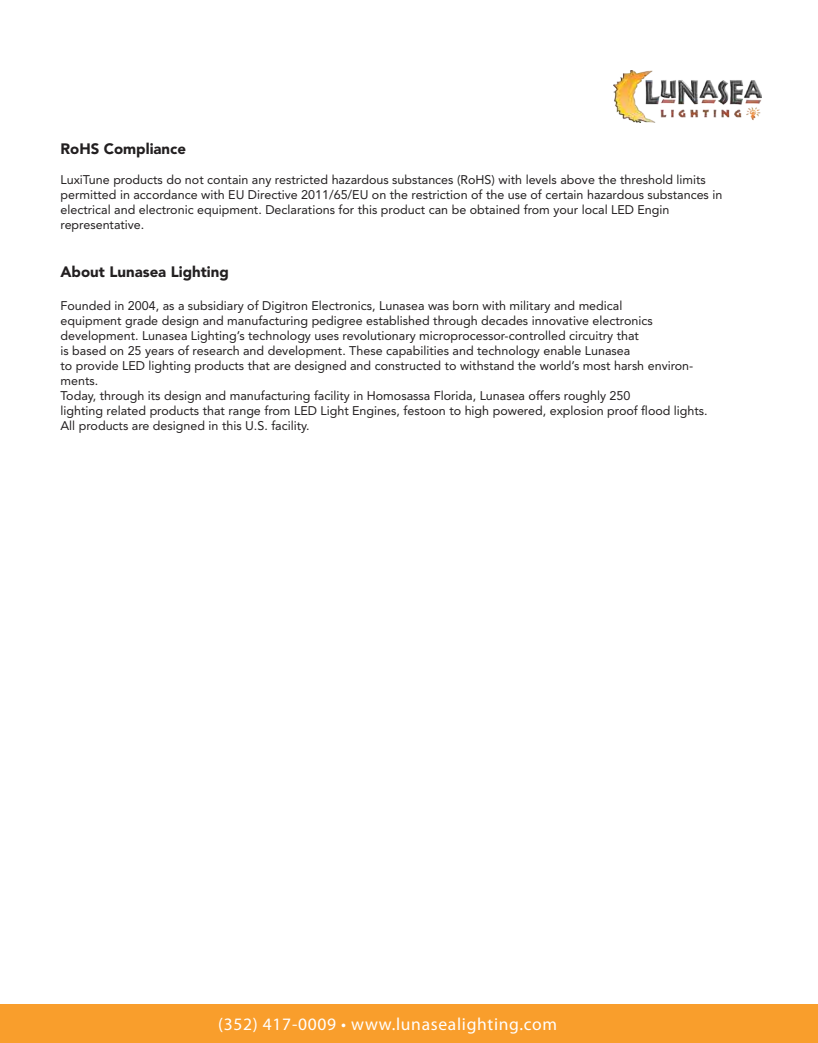
<style>
.page{position:relative;width:818px;height:1043px;background:#fff}
.page>*{position:absolute;margin:0;border:0;box-sizing:border-box;transform-origin:0 0}
.t1{font:600 17.5px "Raleway";letter-spacing:.04em;color:#fff}
.t2{font:900 15px "Avenir LT Std";color:#221f20}
.t3{font:12.5px/15px "Avenir LT Std";color:#221f20}
</style>
<div class="page">
<div style="left:0;top:1004px;width:818px;height:38px;background:#f99e2c"></div>
<img style="left:614px;top:70px;width:147px;height:52px">
<p class="t2" style="left:60px;top:143px;width:127px">RoHS Compliance</p>
<p class="t3" style="left:60px;top:172px;width:663px">LuxiTune products do not contain any restricted hazardous substances (RoHS) with levels above the threshold limits permitted in accordance with EU Directive 2011/65/EU on the restriction of the use of certain hazardous substances in electrical and electronic equipment. Declarations for this product can be obtained from your local LED Engin representative.</p>
<p class="t2" style="left:60px;top:266px;width:170px">About Lunasea Lighting</p>
<p class="t3" style="left:60px;top:298px;width:648px">Founded in 2004, as a subsidiary of Digitron Electronics, Lunasea was born with military and medical<br>equipment grade design and manufacturing pedigree established through decades innovative electronics development. Lunasea Lighting’s technology uses revolutionary microprocessor-controlled circuitry that<br>is based on 25 years of research and development. These capabilities and technology enable Lunasea<br>to provide LED lighting products that are designed and constructed to withstand the world’s most harsh environ&shy;ments.<br>Today, through its design and manufacturing facility in Homosassa Florida, Lunasea offers roughly 250<br>lighting related products that range from LED Light Engines, festoon to high powered, explosion proof flood lights.<br>All products are designed in this U.S. facility.</p>
<h1 class="t1" style="left:218px;top:1013px;width:340px">(352) 417-0009 • www.lunasealighting.com</h1>
</div>
